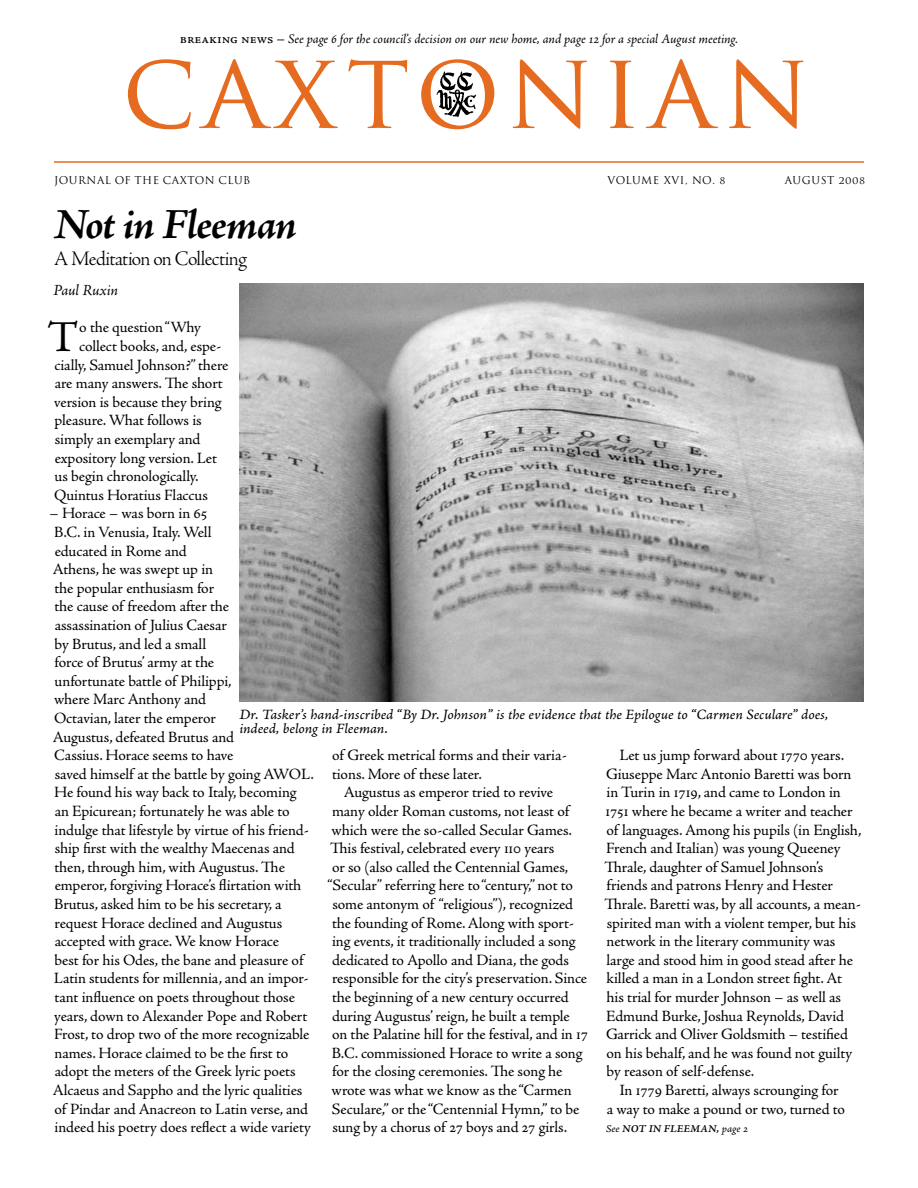
<style>
.page{position:relative;width:918px;height:1188px;background:#fff}
.page>*{position:absolute;margin:0;border:0;box-sizing:border-box;transform-origin:0 0}
.t1{font:105px "Trajan Pro";letter-spacing:.065em;color:#e46b1f}
.t2{font:44.25px "Adobe Jenson Pro";color:#000}
.t3{font:italic 700 43.5px "Adobe Jenson Pro";letter-spacing:-.03em;color:#000}
.t4{font:21px "Adobe Jenson Pro Lt Subh";letter-spacing:-.025em;color:#000}
.t5{font:15.75px/18.6px "Adobe Jenson Pro";letter-spacing:-.01em;color:#000}
.t6{font:italic 15.75px "Adobe Jenson Pro";letter-spacing:-.01em;color:#000}
.t7{font:14.25px/14.1px "Adobe Jenson Pro It Capt";letter-spacing:-.005em;color:#000}
.t8{font:italic 13.5px "Adobe Jenson Pro";letter-spacing:-.01em;color:#000}
.t9{font:10.5px "Trajan Pro";letter-spacing:.05em;color:#000}
.t10{font:10.5px "Adobe Jenson Pro Semibold It Capt";color:#000}
.s1{font-family:"Adobe Jenson Pro Capt";font-style:normal}
.s2{font-family:"Adobe Jenson Pro It Capt"}
</style>
<div class="page">
<img style="left:436px;top:71px;width:41px;height:47px">
<hr style="left:54px;top:161px;width:810px;height:2px;background:#e46b1f">
<img style="left:240px;top:284px;width:624px;height:418px">
<p class="t8" style="left:180px;top:31px;width:560px"><span class="s1">breaking news –</span> See page 6 for the council’s decision on our new home, and page 12 for a special August meeting.</p>
<h1 class="t1" style="left:122px;top:23px;width:689px">caxtonian</h1>
<p class="t9" style="left:54px;top:173px;width:198px">JOURNAL OF THE CAXTON CLUB</p>
<p class="t9" style="left:607px;top:173px;width:120px">VOLUME XVI, NO. 8</p>
<p class="t9" style="left:785px;top:173px;width:82px">AUGUST 2008</p>
<h3 class="t3" style="left:54px;top:200px;width:245px">Not in Fleeman</h3>
<h3 class="t4" style="left:54px;top:247px;width:194px">A Meditation on Collecting</h3>
<p class="t6" style="left:54px;top:281px;width:66px">Paul Ruxin</p>
<h2 class="t2" style="left:48px;top:312px;width:33px">T</h2>
<p class="t5" style="left:79px;top:318px;width:123px">o the question “Why</p>
<p class="t5" style="left:79px;top:337px;width:144px">collect books, and, espe-</p>
<p class="t5" style="left:55px;top:356px;width:176px">cially, Samuel Johnson?” there</p>
<p class="t5" style="left:55px;top:374px;width:170px">are many answers. The short</p>
<p class="t5" style="left:54px;top:393px;width:169px">version is because they bring</p>
<p class="t5" style="left:55px;top:411px;width:149px">pleasure. What follows is</p>
<p class="t5" style="left:55px;top:430px;width:147px">simply an exemplary and</p>
<p class="t5" style="left:55px;top:449px;width:164px">expository long version. Let</p>
<p class="t5" style="left:55px;top:467px;width:145px">us begin chronologically.</p>
<p class="t5" style="left:54px;top:486px;width:155px">Quintus Horatius Flaccus</p>
<p class="t5" style="left:50px;top:504px;width:266px">– Horace – was born in 65<br>B.C. in Venusia, Italy. Well<br>educated in Rome and<br>Athens, he was swept up in<br>the popular enthusiasm for<br>the cause of freedom after the<br>assassination of Julius Caesar<br>by Brutus, and led a small<br>force of Brutus’ army at the<br>unfortunate battle of Philippi,<br>where Marc Anthony and<br>Octavian, later the emperor<br>Augustus, defeated Brutus and<br>Cassius. Horace seems to have<br>saved himself at the battle by going AWOL.<br>He found his way back to Italy, becoming<br>an Epicurean; fortunately he was able to indulge that lifestyle by virtue of his friend&shy;ship first with the wealthy Maecenas and then, through him, with Augustus. The emperor, forgiving Horace’s flirtation with Brutus, asked him to be his secretary, a request Horace declined and Augustus accepted with grace. We know Horace<br>best for his Odes, the bane and pleasure of Latin students for millennia, and an impor&shy;tant influence on poets throughout those years, down to Alexander Pope and Robert Frost, to drop two of the more recognizable names. Horace claimed to be the first to adopt the meters of the Greek lyric poets Alcaeus and Sappho and the lyric qualities of Pindar and Anacreon to Latin verse, and indeed his poetry does reflect a wide variety</p>
<p class="t7" style="left:239px;top:708px;width:591px">Dr. Tasker’s hand-inscribed “By Dr. Johnson” is the evidence that the Epilogue to “Carmen Seculare” does, indeed, belong in Fleeman.</p>
<p class="t5" style="left:332px;top:746px;width:236px">of Greek metrical forms and their varia&shy;tions. More of these later.</p>
<p class="t5" style="left:344px;top:783px;width:211px">Augustus as emperor tried to revive</p>
<p class="t5" style="left:332px;top:802px;width:239px">many older Roman customs, not least of</p>
<p class="t5" style="left:332px;top:821px;width:242px">which were the so-called Secular Games.</p>
<p class="t5" style="left:330px;top:839px;width:226px">This festival, celebrated every 110 years</p>
<p class="t5" style="left:332px;top:858px;width:238px">or so (also called the Centennial Games,</p>
<p class="t5" style="left:328px;top:876px;width:247px">“Secular” referring here to “century,” not to</p>
<p class="t5" style="left:332px;top:895px;width:242px">some antonym of “religious”), recognized</p>
<p class="t5" style="left:332px;top:914px;width:243px">the founding of Rome. Along with sport-</p>
<p class="t5" style="left:332px;top:932px;width:245px">ing events, it traditionally included a song</p>
<p class="t5" style="left:332px;top:951px;width:239px">dedicated to Apollo and Diana, the gods</p>
<p class="t5" style="left:332px;top:969px;width:257px">responsible for the city’s preservation. Since</p>
<p class="t5" style="left:332px;top:988px;width:238px">the beginning of a new century occurred</p>
<p class="t5" style="left:332px;top:1007px;width:239px">during Augustus’ reign, he built a temple</p>
<p class="t5" style="left:332px;top:1025px;width:258px">on the Palatine hill for the festival, and in 17</p>
<p class="t5" style="left:332px;top:1044px;width:252px">B.C. commissioned Horace to write a song</p>
<p class="t5" style="left:332px;top:1062px;width:232px">for the closing ceremonies. The song he</p>
<p class="t5" style="left:332px;top:1081px;width:242px">wrote was what we know as the “Carmen</p>
<p class="t5" style="left:332px;top:1100px;width:249px">Seculare,” or the “Centennial Hymn,” to be</p>
<p class="t5" style="left:332px;top:1118px;width:236px">sung by a chorus of 27 boys and 27 girls.</p>
<p class="t5" style="left:605px;top:746px;width:258px;text-indent:15px">Let us jump forward about 1770 years.<br>Giuseppe Marc Antonio Baretti was born in Turin in 1719, and came to London in 1751 where he became a writer and teacher of languages. Among his pupils (in English, French and Italian) was young Queeney Thrale, daughter of Samuel Johnson’s friends and patrons Henry and Hester Thrale. Baretti was, by all accounts, a mean&shy;spirited man with a violent temper, but his network in the literary community was large and stood him in good stead after he killed a man in a London street fight. At<br>his trial for murder Johnson – as well as Edmund Burke, Joshua Reynolds, David Garrick and Oliver Goldsmith – testified on his behalf, and he was found not guilty by reason of self-defense.</p>
<p class="t5" style="left:607px;top:1081px;width:240px;text-align:center">In 1779 Baretti, always scrounging for<br>a way to make a pound or two, turned to</p>
<p class="t10" style="left:606px;top:1123px;width:144px"><span class="s2">See</span> NOT IN FLEEMAN, <span class="s2">page 2</span></p>
</div>
